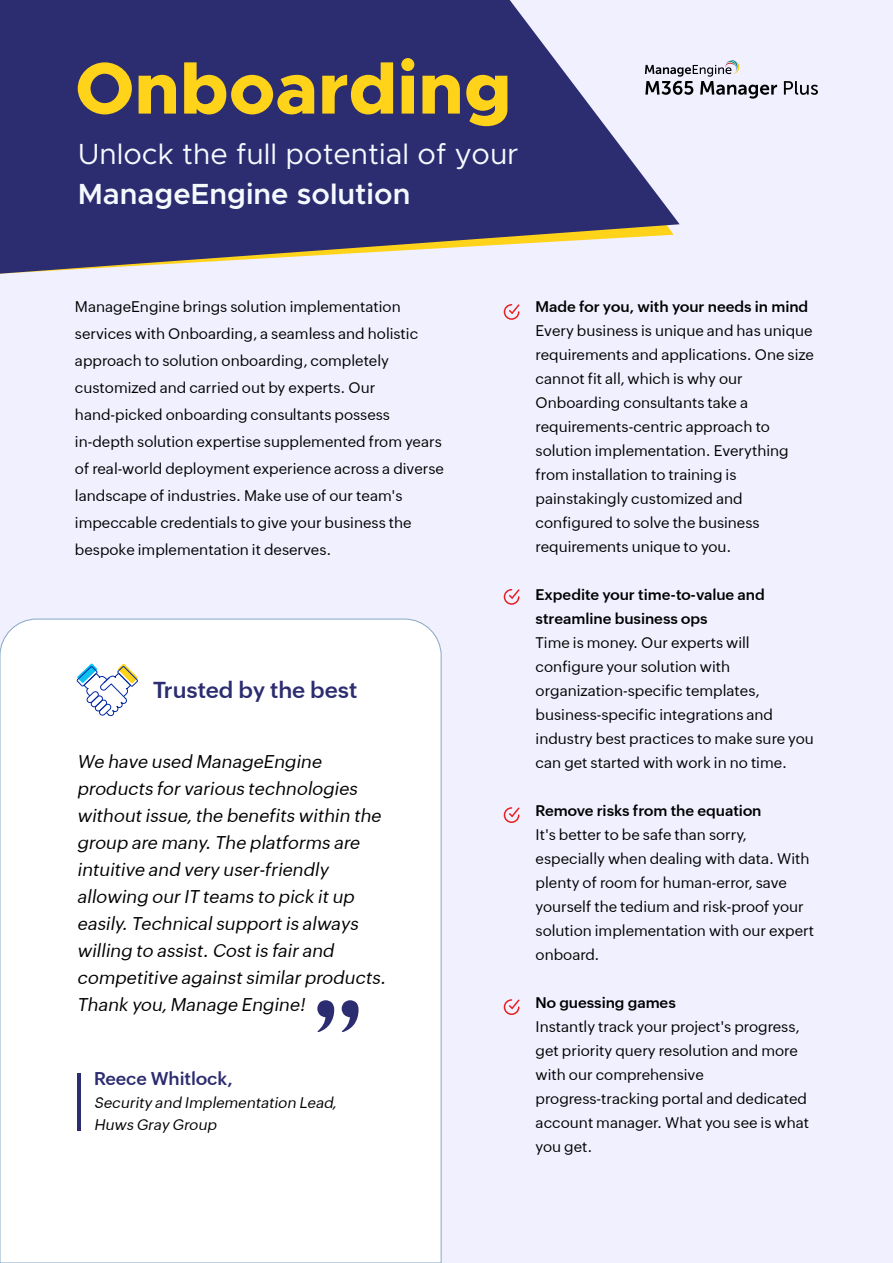
<style>
.page{position:relative;width:893px;height:1263px;background:#f0f0ff}
.page>*{position:absolute;margin:0;border:0;box-sizing:border-box;transform-origin:0 0}
.t1{font:800 73.2px "Metropolis";color:#ffd31a}
.t2{font:29.25px "Metropolis";color:#f5faff}
.t3{font:600 29.25px "Metropolis";color:#f5faff}
.t4{font:600 22.5px "Zoho Puvi";color:#2c2c70}
.t5{font:italic 18px/27px "Zoho Puvi";color:#000}
.t6{font:600 18px "Zoho Puvi";color:#2c2c70}
.t7{font:15px/24px "Zoho Puvi";color:#000}
.t8{font:600 15px/24px "Zoho Puvi";color:#000}
.t9{font:italic 15px/22.5px "Zoho Puvi";color:#000}
</style>
<div class="page">
<svg style="left:0;top:0;width:680px;height:274px;fill:#2c2c70"></svg>
<div style="left:0;top:619px;width:441px;height:644px;background:#fff"></div>
<svg style="left:317px;top:1000px;width:42px;height:32px"></svg>
<hr style="left:77px;top:1073px;width:4px;height:57px;background:#2c2c70">
<svg style="left:76px;top:663px;width:63px;height:53px"></svg>
<svg style="left:503px;top:304px;width:17px;height:16px"></svg>
<svg style="left:503px;top:589px;width:17px;height:16px"></svg>
<svg style="left:503px;top:807px;width:17px;height:16px"></svg>
<svg style="left:503px;top:999px;width:17px;height:16px"></svg>
<svg style="left:645px;top:58px;width:132px;height:41px"></svg>
<svg style="left:784px;top:81px;width:34px;height:14px"></svg>
<h1 class="t1" style="left:75px;top:42px;width:438px">Onboarding</h1>
<h2 class="t2" style="left:78px;top:136px;width:442px">Unlock the full potential of your</h2>
<h2 class="t3" style="left:78px;top:176px;width:334px">ManageEngine solution</h2>
<p class="t7" style="left:75px;top:292px;width:370px;line-height:27px">ManageEngine brings solution implementation services with Onboarding, a seamless and holistic approach to solution onboarding, completely customized and carried out by experts. Our hand-picked onboarding consultants possess in-depth solution expertise supplemented from years of real-world deployment experience across a diverse landscape of industries. Make use of our team's impeccable credentials to give your business the bespoke implementation it deserves.</p>
<h3 class="t4" style="left:153px;top:672px;width:206px">Trusted by the best</h3>
<p class="t5" style="left:77px;top:747px;width:310px">We have used ManageEngine products for various technologies without issue, the benefits within the group are many. The platforms are intuitive and very user-friendly allowing our IT teams to pick it up easily. Technical support is always willing to assist. Cost is fair and competitive against similar products.<br>Thank you, Manage Engine!</p>
<p class="t6" style="left:94px;top:1065px;width:140px">Reece Whitlock,</p>
<p class="t9" style="left:94px;top:1090px;width:244px">Security and Implementation Lead,<br>Huws Gray Group</p>
<p class="t8" style="left:536px;top:294px;width:274px">Made for you, with your needs in mind</p>
<p class="t7" style="left:536px;top:318px;width:280px">Every business is unique and has unique requirements and applications. One size cannot fit all, which is why our Onboarding consultants take a requirements-centric approach to solution implementation. Everything from installation to training is painstakingly customized and configured to solve the business requirements unique to you.</p>
<p class="t8" style="left:536px;top:582px;width:231px">Expedite your time-to-value and streamline business ops</p>
<p class="t7" style="left:536px;top:630px;width:280px">Time is money. Our experts will configure your solution with organization-specific templates, business-specific integrations and industry best practices to make sure you can get started with work in no time.</p>
<p class="t8" style="left:536px;top:798px;width:227px">Remove risks from the equation</p>
<p class="t7" style="left:536px;top:822px;width:280px">It's better to be safe than sorry, especially when dealing with data. With plenty of room for human-error, save yourself the tedium and risk-proof your solution implementation with our expert onboard.</p>
<p class="t8" style="left:536px;top:990px;width:142px">No guessing games</p>
<p class="t7" style="left:536px;top:1014px;width:275px">Instantly track your project's progress, get priority query resolution and more with our comprehensive progress-tracking portal and dedicated account manager. What you see is what you get.</p>
</div>
